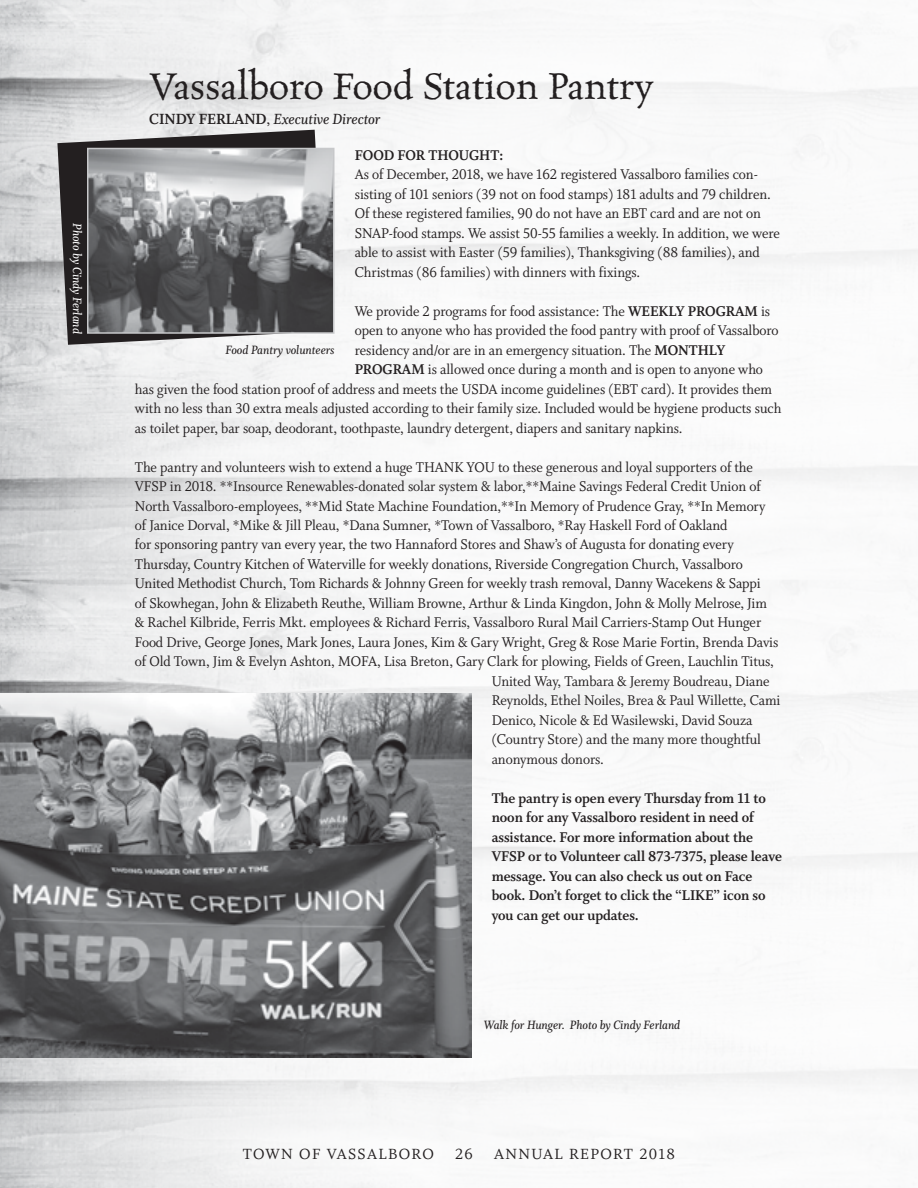
<style>
.page{position:relative;width:918px;height:1188px;background:#fff}
.page>*{position:absolute;margin:0;border:0;box-sizing:border-box;transform-origin:0 0}
.t1{font:42px "Celestia Antiqua";color:#231f20}
.t2{font:16.5px "Whitman Roman LF";letter-spacing:.08em;color:#231f20}
.t3{font:16.5px "Whitman Semibold Italic LF";letter-spacing:-.005em;color:#231f20;scale:.95 1}
.t4{font:15.75px/19.5px "Whitman Roman LF";letter-spacing:-.005em;color:#231f20;scale:.95 1}
.t5{font:15.75px/19.5px "Whitman Bold LF";letter-spacing:-.005em;color:#231f20;scale:.95 1}
.t6{font:13.5px "Whitman Semibold Italic LF";letter-spacing:-.005em;color:#231f20;scale:.95 1}
.t7{font:13.5px "Whitman Semibold Italic LF";letter-spacing:-.005em;color:#fff;scale:.95 1}
.s1{font-family:"Whitman Bold LF"}
.s2{font-family:"Whitman Roman LF"}
</style>
<div class="page">
<img style="left:0;top:0;width:918px;height:1188px">
<svg style="left:57px;top:130px;width:268px;height:215px;background:#6b696a"></svg>
<img style="left:90px;top:151px;width:241px;height:180px">
<div style="left:87px;top:148px;width:247px;height:186px;border:2px solid #c7c8ca"></div>
<img style="left:0;top:693px;width:471px;height:364px">
<p class="t7" style="left:85px;top:223px;width:118px;rotate:90deg">Photo by Cindy Ferland</p>
<h1 class="t1" style="left:149px;top:65px;width:506px">Vassalboro Food Station Pantry</h1>
<p class="t3" style="left:149px;top:110px;width:245px"><span class="s1">CINDY FERLAND</span><span class="s2">,</span> Executive Director</p>
<p class="t5" style="left:355px;top:145px;width:158px">FOOD FOR THOUGHT:</p>
<p class="t4" style="left:355px;top:165px;width:449px">As of December, 2018, we have 162 registered Vassalboro families con&shy;sisting of 101 seniors (39 not on food stamps) 181 adults and 79 children.<br>Of these registered families, 90 do not have an EBT card and are not on SNAP-food stamps. We assist 50-55 families a weekly. In addition, we were able to assist with Easter (59 families), Thanksgiving (88 families), and Christmas (86 families) with dinners with fixings.</p>
<p class="t4" style="left:355px;top:301px;width:439px">We provide 2 programs for food assistance: The <span class="s1">WEEKLY PROGRAM</span> is</p>
<p class="t4" style="left:355px;top:321px;width:448px">open to anyone who has provided the food pantry with proof of Vassalboro</p>
<p class="t4" style="left:355px;top:340px;width:392px">residency and/or are in an emergency situation. The <span class="s1">MONTHLY</span></p>
<p class="t4" style="left:355px;top:360px;width:431px"><span class="s1">PROGRAM</span> is allowed once during a month and is open to anyone who</p>
<p class="t4" style="left:135px;top:379px;width:672px">has given the food station proof of address and meets the USDA income guidelines (EBT card). It provides them</p>
<p class="t4" style="left:135px;top:399px;width:682px">with no less than 30 extra meals adjusted according to their family size. Included would be hygiene products such</p>
<p class="t4" style="left:135px;top:418px;width:578px">as toilet paper, bar soap, deodorant, toothpaste, laundry detergent, diapers and sanitary napkins.</p>
<p class="t4" style="left:135px;top:457px;width:652px">The pantry and volunteers wish to extend a huge THANK YOU to these generous and loyal supporters of the</p>
<p class="t4" style="left:135px;top:477px;width:660px">VFSP in 2018. **Insource Renewables-donated solar system &amp; labor,**Maine Savings Federal Credit Union of</p>
<p class="t4" style="left:135px;top:496px;width:665px">North Vassalboro-employees, **Mid State Machine Foundation,**In Memory of Prudence Gray, **In Memory</p>
<p class="t4" style="left:135px;top:516px;width:625px">of Janice Dorval, *Mike &amp; Jill Pleau, *Dana Sumner, *Town of Vassalboro, *Ray Haskell Ford of Oakland</p>
<p class="t4" style="left:135px;top:535px;width:632px">for sponsoring pantry van every year, the two Hannaford Stores and Shaw’s of Augusta for donating every</p>
<p class="t4" style="left:135px;top:555px;width:642px">Thursday, Country Kitchen of Waterville for weekly donations, Riverside Congregation Church, Vassalboro</p>
<p class="t4" style="left:135px;top:574px;width:660px">United Methodist Church, Tom Richards &amp; Johnny Green for weekly trash removal, Danny Wacekens &amp; Sappi</p>
<p class="t4" style="left:135px;top:594px;width:667px">of Skowhegan, John &amp; Elizabeth Reuthe, William Browne, Arthur &amp; Linda Kingdon, John &amp; Molly Melrose, Jim</p>
<p class="t4" style="left:135px;top:613px;width:661px">&amp; Rachel Kilbride, Ferris Mkt. employees &amp; Richard Ferris, Vassalboro Rural Mail Carriers-Stamp Out Hunger</p>
<p class="t4" style="left:135px;top:633px;width:679px">Food Drive, George Jones, Mark Jones, Laura Jones, Kim &amp; Gary Wright, Greg &amp; Rose Marie Fortin, Brenda Davis</p>
<p class="t4" style="left:135px;top:652px;width:674px">of Old Town, Jim &amp; Evelyn Ashton, MOFA, Lisa Breton, Gary Clark for plowing, Fields of Green, Lauchlin Titus,</p>
<p class="t4" style="left:492px;top:672px;width:294px">United Way, Tambara &amp; Jeremy Boudreau, Diane</p>
<p class="t4" style="left:492px;top:691px;width:306px">Reynolds, Ethel Noiles, Brea &amp; Paul Willette, Cami</p>
<p class="t4" style="left:492px;top:711px;width:276px">Denico, Nicole &amp; Ed Wasilewski, David Souza</p>
<p class="t4" style="left:492px;top:730px;width:285px">(Country Store) and the many more thoughtful</p>
<p class="t4" style="left:492px;top:750px;width:120px">anonymous donors.</p>
<p class="t5" style="left:492px;top:789px;width:307px">The pantry is open every Thursday from 11 to noon for any Vassalboro resident in need of assistance. For more information about the VFSP or to Volunteer call 873-7375, please leave message. You can also check us out on Face book. Don’t forget to click the “LIKE” icon so you can get our updates.</p>
<p class="t6" style="left:225px;top:343px;width:116px">Food Pantry volunteers</p>
<p class="t6" style="left:484px;top:1018px;width:208px">Walk for Hunger. Photo by Cindy Ferland</p>
<p class="t2" style="left:243px;top:1145px;width:193px">TOWN OF VASSALBORO</p>
<p class="t2" style="left:455px;top:1145px;width:19px">26</p>
<p class="t2" style="left:494px;top:1145px;width:183px">ANNUAL REPORT 2018</p>
</div>
